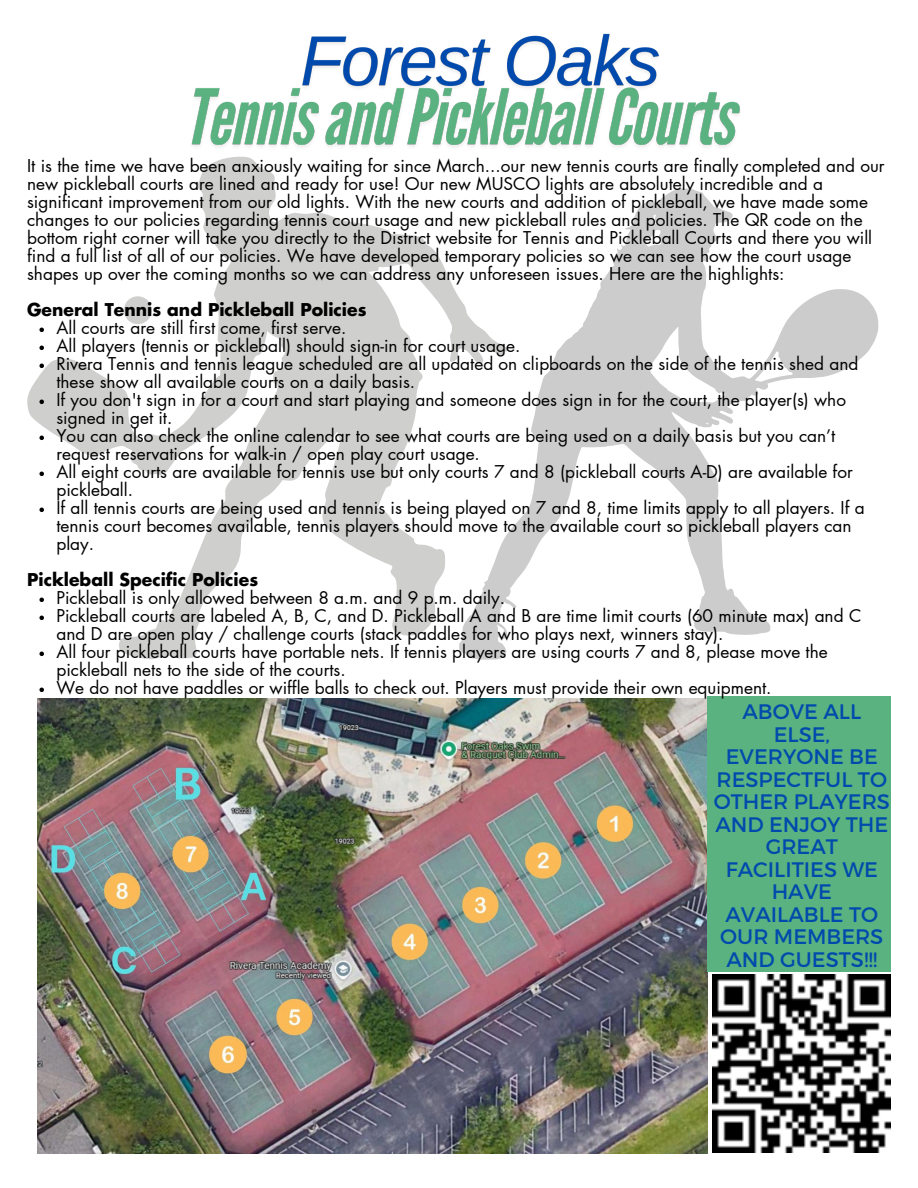
<style>
.page{position:relative;width:918px;height:1188px;background:#fff}
.page>*{position:absolute;margin:0;border:0;box-sizing:border-box;transform-origin:0 0}
.t1{font:21px/22.5px "Montserrat";color:#004aad;text-align:center}
.t2{font:17.25px/18px "Futura LT Pro";color:#000}
.t3{font:700 17.25px "Futura LT Pro";color:#000}
</style>
<div class="page">
<img style="left:38px;top:699px;width:669px;height:454px">
<img style="left:713px;top:975px;width:178px;height:178px">
<img style="left:191px;top:88px;width:549px;height:69px">
<img style="left:296px;top:33px;width:371px;height:67px">
<svg style="left:27px;top:157px;width:432px;height:503px"></svg>
<svg style="left:459px;top:188px;width:419px;height:472px"></svg>
<div style="left:707px;top:696px;width:184px;height:275px;background:#59b280"></div>
<svg style="left:39px;top:328px;width:5px;height:4px"></svg>
<svg style="left:39px;top:346px;width:5px;height:4px"></svg>
<svg style="left:39px;top:364px;width:5px;height:4px"></svg>
<svg style="left:39px;top:400px;width:5px;height:4px"></svg>
<svg style="left:39px;top:436px;width:5px;height:4px"></svg>
<svg style="left:39px;top:472px;width:5px;height:4px"></svg>
<svg style="left:39px;top:508px;width:5px;height:4px"></svg>
<svg style="left:39px;top:598px;width:5px;height:4px"></svg>
<svg style="left:39px;top:616px;width:5px;height:4px"></svg>
<svg style="left:39px;top:652px;width:5px;height:4px"></svg>
<svg style="left:39px;top:688px;width:5px;height:4px"></svg>
<p class="t2" style="left:27px;top:158px;width:859px">It is the time we have been anxiously waiting for since March...our new tennis courts are finally completed and our new pickleball courts are lined and ready for use! Our new MUSCO lights are absolutely incredible and a significant improvement from our old lights. With the new courts and addition of pickleball, we have made some changes to our policies regarding tennis court usage and new pickleball rules and policies. The QR code on the bottom right corner will take you directly to the District website for Tennis and Pickleball Courts and there you will find a full list of all of our policies. We have developed temporary policies so we can see how the court usage shapes up over the coming months so we can address any unforeseen issues. Here are the highlights:</p>
<p class="t3" style="left:27px;top:302px;width:341px">General Tennis and Pickleball Policies</p>
<p class="t2" style="left:56px;top:320px;width:291px">All courts are still first come, first serve.</p>
<p class="t2" style="left:56px;top:338px;width:465px">All players (tennis or pickleball) should sign-in for court usage.</p>
<p class="t2" style="left:56px;top:356px;width:804px">Rivera Tennis and tennis league scheduled are all updated on clipboards on the side of the tennis shed and these show all available courts on a daily basis.</p>
<p class="t2" style="left:56px;top:392px;width:791px">If you don't sign in for a court and start playing and someone does sign in for the court, the player(s) who signed in get it.</p>
<h3 class="t2" style="left:56px;top:428px;width:781px">You can also check the online calendar to see what courts are being used on a daily basis but you can’t request reservations for walk-in / open play court usage.</h3>
<p class="t2" style="left:56px;top:464px;width:798px">All eight courts are available for tennis use but only courts 7 and 8 (pickleball courts A-D) are available for pickleball.</p>
<p class="t2" style="left:56px;top:500px;width:810px">If all tennis courts are being used and tennis is being played on 7 and 8, time limits apply to all players. If a tennis court becomes available, tennis players should move to the available court so pickleball players can play.</p>
<p class="t3" style="left:27px;top:572px;width:233px">Pickleball Specific Policies</p>
<p class="t2" style="left:56px;top:590px;width:450px">Pickleball is only allowed between 8 a.m. and 9 p.m. daily.</p>
<p class="t2" style="left:56px;top:608px;width:806px">Pickleball courts are labeled A, B, C, and D. Pickleball A and B are time limit courts (60 minute max) and C and D are open play / challenge courts (stack paddles for who plays next, winners stay).</p>
<p class="t2" style="left:56px;top:644px;width:773px">All four pickleball courts have portable nets. If tennis players are using courts 7 and 8, please move the pickleball nets to the side of the courts.</p>
<h2 class="t2" style="left:56px;top:680px;width:717px">We do not have paddles or wiffle balls to check out. Players must provide their own equipment.</h2>
<p class="t1" style="left:714px;top:699px;width:178px">ABOVE ALL<br>ELSE,<br>EVERYONE BE<br>RESPECTFUL TO<br>OTHER PLAYERS<br>AND ENJOY THE<br>GREAT<br>FACILITIES WE<br>HAVE<br>AVAILABLE TO<br>OUR MEMBERS<br>AND GUESTS!!!</p>
</div>
